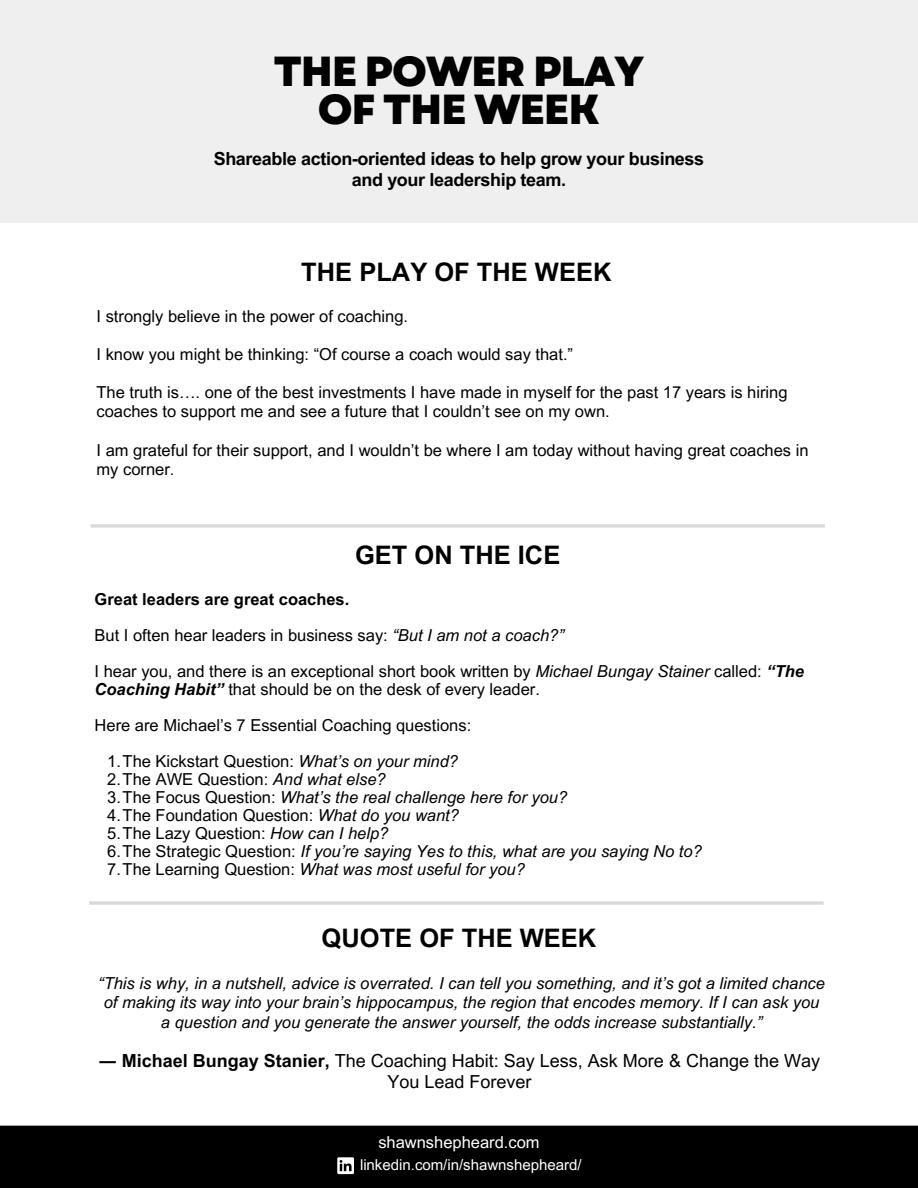
<style>
.page{position:relative;width:918px;height:1188px;background:#fff}
.page>*{position:absolute;margin:0;border:0;box-sizing:border-box;transform-origin:0 0}
.t1{font:800 42px "Garet";letter-spacing:-.03em;color:#000}
.t2{font:700 25.5px "Arial MT Pro";color:#000}
.t3{font:18px/21.3px "Arial MT Pro";color:#000;text-align:center}
.t4{font:700 18px/21.3px "Arial Unicode MS";letter-spacing:-.02em;color:#000;text-align:center}
.t5{font:16.5px/19.2px "Arial MT Pro";color:#000}
.t6{font:italic 16.5px/19.2px "Arial MT Pro";color:#000;text-align:center}
.t7{font:700 16.5px "Arial MT Pro";color:#000}
.t8{font:16.5px "Arial MT Pro";color:#fff}
.t9{font:15px "Arial MT Pro";color:#fff}
.s1{font-style:italic}
.s2{font-weight:700;font-style:italic}
.s3{font-style:normal}
.s4{font-family:"Noto Sans";font-weight:700}
.s5{font-weight:700}
</style>
<div class="page">
<div style="left:0;top:0;width:918px;height:223px;background:#efefef"></div>
<div style="left:0;top:1126px;width:918px;height:62px;background:#000"></div>
<svg style="left:337px;top:1157px;width:17px;height:17px"></svg>
<hr style="left:89px;top:901px;width:735px;height:4px;background:#e4e4e4">
<hr style="left:90px;top:524px;width:735px;height:4px;background:#e2e2e2">
<h4 class="t1" style="left:273px;top:41px;width:373px">THE POWER PLAY</h4>
<p class="t1" style="left:318px;top:79px;width:284px">OF THE WEEK</p>
<h4 class="t4" style="left:214px;top:147px;width:492px">Shareable action-oriented ideas to help grow your business and your leadership team.</h4>
<p class="t2" style="left:301px;top:263px;width:312px">THE PLAY OF THE WEEK</p>
<p class="t5" style="left:97px;top:308px;width:313px">I strongly believe in the power of coaching.</p>
<p class="t5" style="left:97px;top:347px;width:478px">I know you might be thinking: “Of course a coach would say that.”</p>
<p class="t5" style="left:97px;top:385px;width:692px">The truth is…. one of the best investments I have made in myself for the past 17 years is hiring coaches to support me and see a future that I couldn’t see on my own.</p>
<p class="t5" style="left:97px;top:442px;width:714px">I am grateful for their support, and I wouldn’t be where I am today without having great coaches in my corner.</p>
<p class="t2" style="left:355px;top:546px;width:207px">GET ON THE ICE</p>
<h1 class="t7" style="left:95px;top:593px;width:256px">Great leaders are great coaches.</h1>
<h1 class="t5" style="left:95px;top:628px;width:471px">But I often hear leaders in business say: <span class="s1">“But I am not a coach?”</span></h1>
<h3 class="t5" style="left:95px;top:664px;width:711px;line-height:18px">I hear you, and there is an exceptional short book written by <span class="s1">Michael Bungay Stainer</span> called: <span class="s2">“The<br>Coaching Habit”</span> that should be on the desk of every leader.</h3>
<h2 class="t5" style="left:95px;top:718px;width:378px">Here are Michael’s 7 Essential Coaching questions:</h2>
<h4 class="t5" style="left:107px;top:754px;width:352px">1.The Kickstart Question: <span class="s1">What’s on your mind?</span></h4>
<h4 class="t5" style="left:107px;top:772px;width:280px">2.The AWE Question: <span class="s1">And what else?</span></h4>
<h4 class="t6" style="left:107px;top:790px;width:461px"><span class="s3">3.The Focus Question:</span> What’s the real challenge here for you?</h4>
<h4 class="t5" style="left:107px;top:808px;width:353px">4.The Foundation Question: <span class="s1">What do you want?</span></h4>
<h2 class="t5" style="left:107px;top:826px;width:283px">5.The Lazy Question: <span class="s1">How can I help?</span></h2>
<h3 class="t6" style="left:107px;top:844px;width:596px"><span class="s3">6.The Strategic Question:</span> If you’re saying Yes to this, what are you saying No to?</h3>
<h4 class="t6" style="left:107px;top:862px;width:419px"><span class="s3">7.The Learning Question:</span> What was most useful for you?</h4>
<h2 class="t2" style="left:322px;top:929px;width:276px">QUOTE OF THE WEEK</h2>
<h4 class="t6" style="left:98px;top:976px;width:728px">“This is why, in a nutshell, advice is overrated. I can tell you something, and it’s got a limited chance of making its way into your brain’s hippocampus, the region that encodes memory. If I can ask you a question and you generate the answer yourself, the odds increase substantially.”</h4>
<h4 class="t3" style="left:99px;top:1052px;width:723px"><span class="s4">―</span> <span class="s5">Michael Bungay Stanier,</span> The Coaching Habit: Say Less, Ask More &amp; Change the Way<br>You Lead Forever</h4>
<h4 class="t8" style="left:378px;top:1136px;width:163px">shawnshepheard.com</h4>
<p class="t9" style="left:360px;top:1160px;width:223px">linkedin.com/in/shawnshepheard/</p>
</div>
